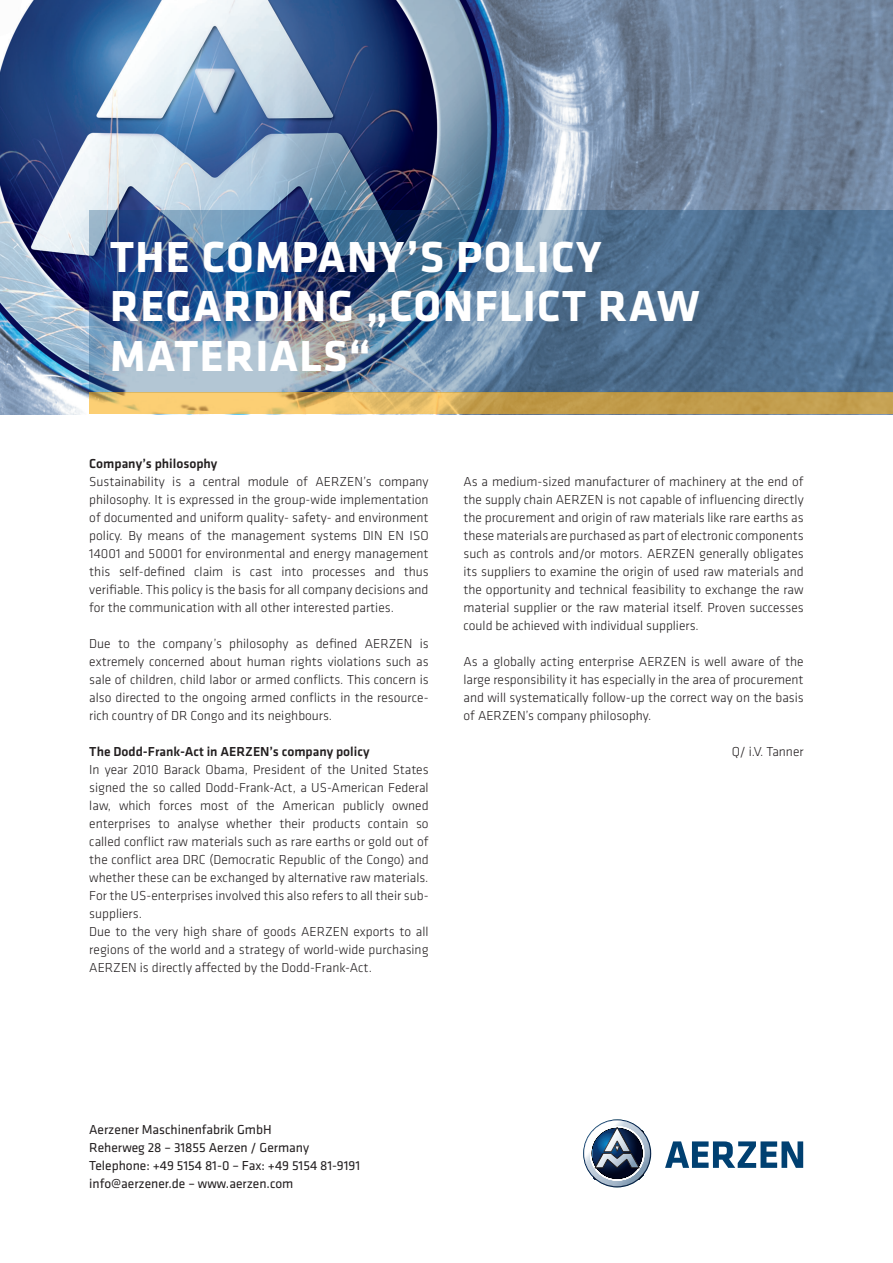
<style>
.page{position:relative;width:893px;height:1263px;background:#fff}
.page>*{position:absolute;margin:0;border:0;box-sizing:border-box;transform-origin:0 0}
.t1{font:700 45px "Klavika";letter-spacing:.03em;color:#fff}
.t2{font:300 13.5px/18px "Klavika";color:#231f20;text-align:justify}
.t3{font:13.5px "Klavika";color:#231f20}
.t4{font:500 13.5px "Klavika";color:#231f20}
</style>
<div class="page">
<img style="left:0;top:0;width:893px;height:414px">
<img style="left:89px;top:210px;width:804px;height:183px">
<svg style="left:89px;top:393px;width:804px;height:21px;background:#d6ae5a"></svg>
<svg style="left:583px;top:1119px;width:68px;height:68px"></svg>
<svg style="left:597px;top:1133px;width:24px;height:23px"></svg>
<svg style="left:665px;top:1141px;width:138px;height:27px"></svg>
<p class="t1" style="left:110px;top:224px;width:493px">THE COMPANY’S POLICY</p>
<p class="t1" style="left:110px;top:274px;width:591px">REGARDING „CONFLICT RAW</p>
<p class="t1" style="left:110px;top:323px;width:262px">MATERIALS“</p>
<p class="t4" style="left:89px;top:454px;width:130px">Company’s philosophy</p>
<p class="t2" style="left:89px;top:472px;width:341px">Sustainability is a central module of AERZEN’s company philosophy. It is expressed in the group-wide implementation of documented and uniform quality- safety- and environment policy. By means of the management systems DIN EN ISO 14001 and 50001 for environmental and energy management this self-defined claim is cast into processes and thus verifiable. This policy is the basis for all company decisions and for the communication with all other interested parties.</p>
<p class="t2" style="left:89px;top:634px;width:341px">Due to the company’s philosophy as defined AERZEN is extremely concerned about human rights violations such as sale of children, child labor or armed conflicts. This concern is also directed to the ongoing armed conflicts in the resource&shy;rich country of DR Congo and its neighbours.</p>
<p class="t4" style="left:89px;top:742px;width:282px">The Dodd-Frank-Act in AERZEN’s company policy</p>
<p class="t2" style="left:89px;top:760px;width:341px">In year 2010 Barack Obama, President of the United States signed the so called Dodd-Frank-Act, a US-American Federal law, which forces most of the American publicly owned enterprises to analyse whether their products contain so called conflict raw materials such as rare earths or gold out of the conflict area DRC (Democratic Republic of the Congo) and whether these can be exchanged by alternative raw materials.<br>For the US-enterprises involved this also refers to all their sub&shy;suppliers.</p>
<p class="t2" style="left:89px;top:922px;width:341px">Due to the very high share of goods AERZEN exports to all regions of the world and a strategy of world-wide purchasing AERZEN is directly affected by the Dodd-Frank-Act.</p>
<p class="t2" style="left:463px;top:472px;width:342px">As a medium-sized manufacturer of machinery at the end of the supply chain AERZEN is not capable of influencing directly the procurement and origin of raw materials like rare earths as these materials are purchased as part of electronic components such as controls and/or motors. AERZEN generally obligates its suppliers to examine the origin of used raw materials and the opportunity and technical feasibility to exchange the raw material supplier or the raw material itself. Proven successes could be achieved with individual suppliers.</p>
<p class="t2" style="left:463px;top:652px;width:342px">As a globally acting enterprise AERZEN is well aware of the large responsibility it has especially in the area of procurement and will systematically follow-up the correct way on the basis of AERZEN’s company philosophy.</p>
<p class="t2" style="left:732px;top:742px;width:73px">Q/ i.V. Tanner</p>
<p class="t3" style="left:89px;top:1121px;width:184px">Aerzener Maschinenfabrik GmbH</p>
<p class="t3" style="left:89px;top:1139px;width:221px">Reherweg 28 – 31855 Aerzen / Germany</p>
<p class="t3" style="left:89px;top:1157px;width:272px">Telephone: +49 5154 81-0 – Fax: +49 5154 81-9191</p>
<p class="t3" style="left:89px;top:1175px;width:206px">info@aerzener.de – www.aerzen.com</p>
</div>
